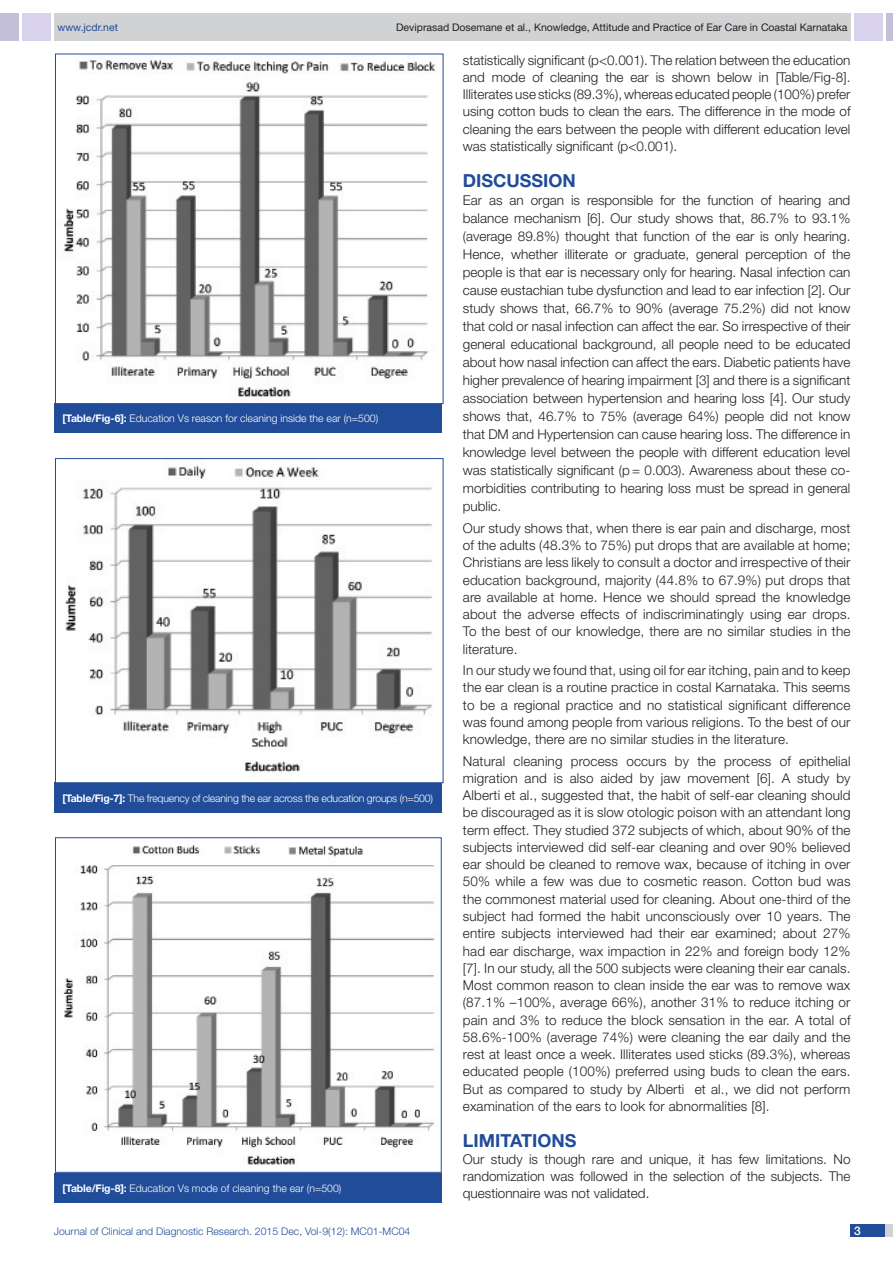
<style>
.page{position:relative;width:893px;height:1263px;background:#fff}
.page>*{position:absolute;margin:0;border:0;box-sizing:border-box;transform-origin:0 0}
.Level_1{font:700 18px "Helvetica Neue";color:#214c99}
.Body_text{font:300 13.5px/17.2px "Helvetica Neue";color:#231f20;text-align:justify}
.t1{font:500 12px "Helvetica Neue";color:#fff}
.Table_text{font:300 10.5px "Helvetica Neue";color:#fff}
.t2{font:10.5px "Helvetica Neue";color:#231f20}
.Table_text-2{font:300 10.5px "Helvetica Neue";letter-spacing:-.02em;color:#fff}
.t3{font:300 10.5px "Helvetica Neue";color:#214c99}
.t4{font:10.5px "Helvetica Neue";color:#214c99}
.s1{font-weight:700}
</style>
<div class="page">
<div style="left:54px;top:13px;width:796px;height:28px;background:#d1d2d4"></div>
<div style="left:0;top:13px;width:19px;height:28px;background:#c3bfd8"></div>
<div style="left:22px;top:13px;width:29px;height:28px;background:#d9d2ec"></div>
<div style="left:886px;top:13px;width:7px;height:28px;background:#c3bfd8"></div>
<div style="left:854px;top:13px;width:29px;height:28px;background:#d9d2ec"></div>
<div style="left:850px;top:1224px;width:43px;height:13px;background:#d1d2d4"></div>
<div style="left:850px;top:1224px;width:35px;height:13px;background:#214c99"></div>
<div style="left:54px;top:403px;width:388px;height:30px;background:#214c99"></div>
<div style="left:54px;top:782px;width:388px;height:31px;background:#214c99"></div>
<div style="left:54px;top:1173px;width:388px;height:30px;background:#214c99"></div>
<img style="left:63px;top:58px;width:373px;height:339px">
<div style="left:55px;top:54px;width:388px;height:350px;border:1px solid #214c99"></div>
<img style="left:65px;top:465px;width:368px;height:308px">
<div style="left:55px;top:458px;width:388px;height:325px;border:1px solid #214c99"></div>
<img style="left:63px;top:845px;width:372px;height:320px">
<div style="left:55px;top:837px;width:387px;height:336px;border:1px solid #214c99"></div>
<p class="t4" style="left:57px;top:21px;width:62px">www.jcdr.net</p>
<p class="t2" style="left:396px;top:21px;width:453px">Deviprasad Dosemane et al., Knowledge, Attitude and Practice of Ear Care in Coastal Karnataka</p>
<p class="Table_text" style="left:63px;top:412px;width:317px"><span class="s1">[Table/Fig-6]:</span> Education Vs reason for cleaning inside the ear (n=500)</p>
<p class="Table_text-2" style="left:63px;top:791px;width:372px"><span class="s1">[Table/Fig-7]:</span> The frequency of cleaning the ear across the education groups (n=500)</p>
<p class="Table_text" style="left:63px;top:1182px;width:280px"><span class="s1">[Table/Fig-8]:</span> Education Vs mode of cleaning the ear (n=500)</p>
<p class="Body_text" style="left:463px;top:51px;width:389px">statistically significant (p&lt;0.001). The relation between the education and mode of cleaning the ear is shown below in [Table/Fig-8].<br>Illiterates use sticks (89.3%), whereas educated people (100%) prefer using cotton buds to clean the ears. The difference in the mode of cleaning the ears between the people with different education level was statistically significant (p&lt;0.001).</p>
<p class="Level_1" style="left:463px;top:169px;width:115px">DISCUSSION</p>
<p class="Body_text" style="left:463px;top:191px;width:389px;line-height:18px">Ear as an organ is responsible for the function of hearing and balance mechanism [6]. Our study shows that, 86.7% to 93.1% (average 89.8%) thought that function of the ear is only hearing.<br>Hence, whether illiterate or graduate, general perception of the people is that ear is necessary only for hearing. Nasal infection can cause eustachian tube dysfunction and lead to ear infection [2]. Our study shows that, 66.7% to 90% (average 75.2%) did not know that cold or nasal infection can affect the ear. So irrespective of their general educational background, all people need to be educated about how nasal infection can affect the ears. Diabetic patients have higher prevalence of hearing impairment [3] and there is a significant association between hypertension and hearing loss [4]. Our study shows that, 46.7% to 75% (average 64%) people did not know that DM and Hypertension can cause hearing loss. The difference in knowledge level between the people with different education level was statistically significant (p = 0.003). Awareness about these co&shy;morbidities contributing to hearing loss must be spread in general public.</p>
<p class="Body_text" style="left:463px;top:519px;width:389px">Our study shows that, when there is ear pain and discharge, most of the adults (48.3% to 75%) put drops that are available at home; Christians are less likely to consult a doctor and irrespective of their education background, majority (44.8% to 67.9%) put drops that are available at home. Hence we should spread the knowledge about the adverse effects of indiscriminatingly using ear drops.<br>To the best of our knowledge, there are no similar studies in the literature.</p>
<p class="Body_text" style="left:463px;top:661px;width:389px">In our study we found that, using oil for ear itching, pain and to keep the ear clean is a routine practice in costal Karnataka. This seems to be a regional practice and no statistical significant difference was found among people from various religions. To the best of our knowledge, there are no similar studies in the literature.</p>
<p class="Body_text" style="left:463px;top:752px;width:389px">Natural cleaning process occurs by the process of epithelial migration and is also aided by jaw movement [6]. A study by Alberti et al., suggested that, the habit of self-ear cleaning should be discouraged as it is slow otologic poison with an attendant long term effect. They studied 372 subjects of which, about 90% of the subjects interviewed did self-ear cleaning and over 90% believed ear should be cleaned to remove wax, because of itching in over 50% while a few was due to cosmetic reason. Cotton bud was the commonest material used for cleaning. About one-third of the subject had formed the habit unconsciously over 10 years. The entire subjects interviewed had their ear examined; about 27% had ear discharge, wax impaction in 22% and foreign body 12% [7]. In our study, all the 500 subjects were cleaning their ear canals.<br>Most common reason to clean inside the ear was to remove wax (87.1% –100%, average 66%), another 31% to reduce itching or pain and 3% to reduce the block sensation in the ear. A total of 58.6%-100% (average 74%) were cleaning the ear daily and the rest at least once a week. Illiterates used sticks (89.3%), whereas educated people (100%) preferred using buds to clean the ears.<br>But as compared to study by Alberti et al., we did not perform examination of the ears to look for abnormalities [8].</p>
<p class="Level_1" style="left:463px;top:1129px;width:43px">limitation</p>
<p class="Level_1" style="left:565px;top:1129px;width:13px">s</p>
<p class="Body_text" style="left:463px;top:1150px;width:389px">Our study is though rare and unique, it has few limitations. No randomization was followed in the selection of the subjects. The questionnaire was not validated.</p>
<p class="t3" style="left:54px;top:1225px;width:358px">Journal of Clinical and Diagnostic Research. 2015 Dec, Vol-9(12): MC01-MC04</p>
<p class="t1" style="left:854px;top:1223px;width:8px">3</p>
</div>
